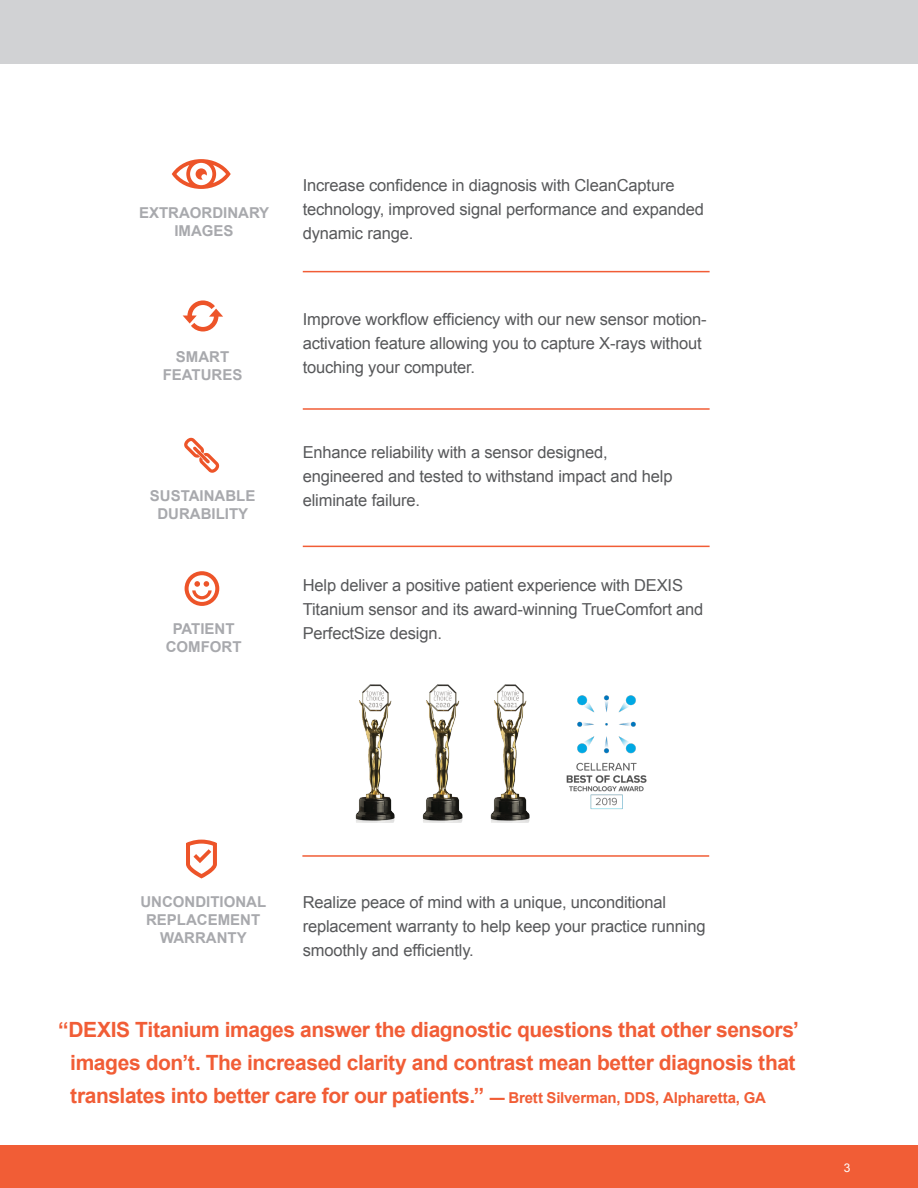
<style>
.page{position:relative;width:918px;height:1188px;background:#fff}
.page>*{position:absolute;margin:0;border:0;box-sizing:border-box;transform-origin:0 0}
.Body_Text_DXP{font:700 21px/33px "Arial";letter-spacing:-.02em;color:#f15d36}
.Body_Copy{font:16.5px/24px "Arial";letter-spacing:-.01em;color:#57585a}
.Body_Copy-2{font:700 15px "Arial";color:#a8a9ad}
.t1{font:12px "Arial";color:#fff}
.s1{font-size:15px}
</style>
<div class="page">
<div style="left:0;top:1146px;width:918px;height:42px;background:#f15d36"></div>
<div style="left:0;top:0;width:918px;height:64px;background:#d1d2d4"></div>
<svg style="left:172px;top:159px;width:59px;height:30px"></svg>
<svg style="left:185px;top:571px;width:34px;height:35px"></svg>
<svg style="left:184px;top:437px;width:36px;height:36px"></svg>
<svg style="left:183px;top:300px;width:40px;height:32px"></svg>
<svg style="left:186px;top:840px;width:31px;height:38px"></svg>
<hr style="left:303px;top:271px;width:407px;height:1px;background:#f15d36">
<hr style="left:303px;top:408px;width:407px;height:2px;background:#f15d36">
<hr style="left:303px;top:546px;width:407px;height:1px;background:#f15d36">
<hr style="left:302px;top:855px;width:407px;height:2px;background:#f15d36">
<img style="left:355px;top:684px;width:40px;height:139px">
<img style="left:422px;top:684px;width:41px;height:139px">
<img style="left:490px;top:684px;width:40px;height:139px">
<img style="left:566px;top:695px;width:81px;height:115px">
<p class="Body_Copy-2" style="left:139px;top:203px;width:132px">EXTRAORDINARY</p>
<p class="Body_Copy-2" style="left:174px;top:221px;width:61px">IMAGES</p>
<p class="Body_Copy-2" style="left:176px;top:347px;width:55px">SMART</p>
<p class="Body_Copy-2" style="left:163px;top:365px;width:81px">FEATURES</p>
<p class="Body_Copy-2" style="left:150px;top:486px;width:107px">SUSTAINABLE</p>
<p class="Body_Copy-2" style="left:157px;top:504px;width:92px">DURABILITY</p>
<p class="Body_Copy-2" style="left:173px;top:619px;width:63px">PATIENT</p>
<p class="Body_Copy-2" style="left:166px;top:637px;width:77px">COMFORT</p>
<p class="Body_Copy" style="left:303px;top:174px;width:403px">Increase confidence in diagnosis with CleanCapture technology, improved signal performance and expanded dynamic range.</p>
<p class="Body_Copy" style="left:303px;top:307px;width:406px">Improve workflow efficiency with our new sensor motion&shy;activation feature allowing you to capture X-rays without touching your computer.</p>
<p class="Body_Copy" style="left:303px;top:440px;width:371px">Enhance reliability with a sensor designed, engineered and tested to withstand impact and help eliminate failure.</p>
<p class="Body_Copy" style="left:303px;top:574px;width:402px">Help deliver a positive patient experience with DEXIS<br>Titanium sensor and its award-winning TrueComfort and<br>PerfectSize design.</p>
<p class="Body_Copy-2" style="left:140px;top:891px;width:127px">UNCONDITIONAL</p>
<p class="Body_Copy-2" style="left:146px;top:909px;width:116px">REPLACEMENT</p>
<p class="Body_Copy-2" style="left:160px;top:927px;width:88px">WARRANTY</p>
<p class="Body_Copy" style="left:303px;top:890px;width:404px">Realize peace of mind with a unique, unconditional replacement warranty to help keep your practice running smoothly and efficiently.</p>
<p class="Body_Text_DXP" style="left:70px;top:1013px;width:730px;text-indent:-12px">“DEXIS Titanium images answer the diagnostic questions that other sensors’ images don’t. The increased clarity and contrast mean better diagnosis that translates into better care for our patients.” <span class="s1">— Brett Silverman, DDS, Alpharetta, GA</span></p>
<p class="t1" style="left:844px;top:1160px;width:8px">3</p>
</div>
